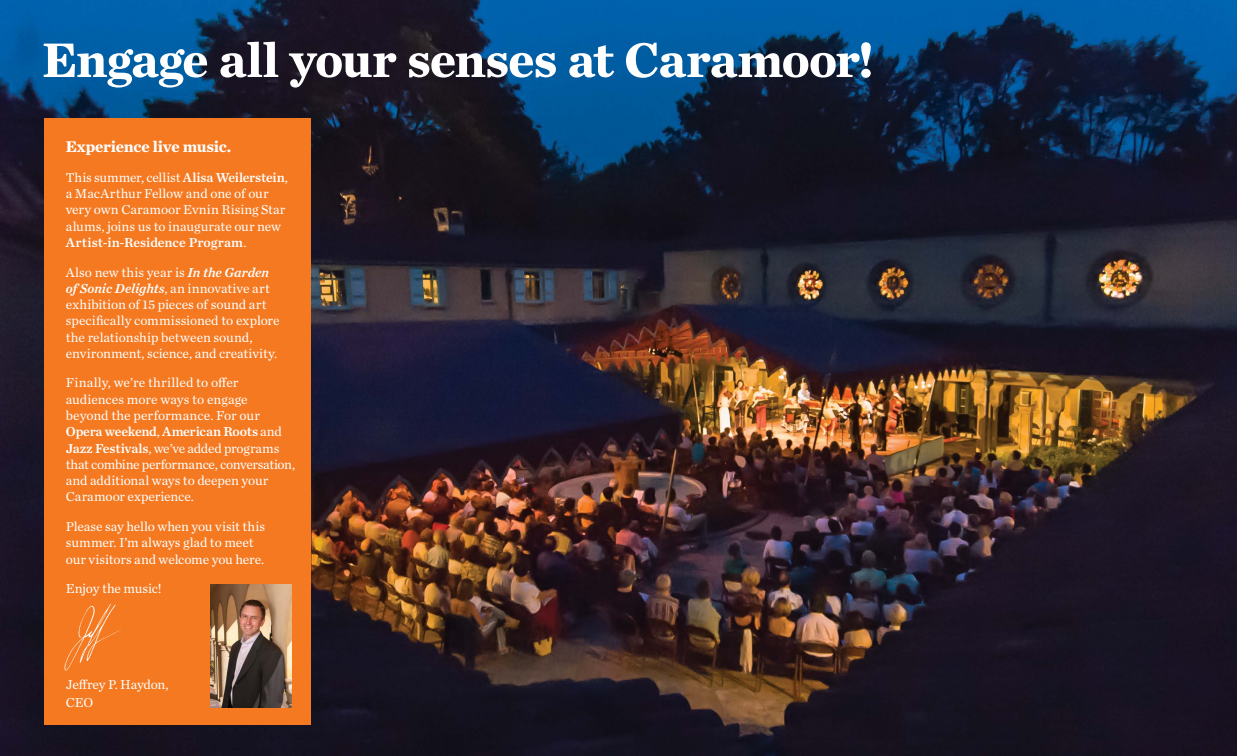
<style>
.page{position:relative;width:1237px;height:756px;background:#fff}
.page>*{position:absolute;margin:0;border:0;box-sizing:border-box;transform-origin:0 0}
.t1{font:700 50.75px "Chronicle Text G1";letter-spacing:-.02em;color:#fff}
.t2{font:700 16.19px "Chronicle Text G1";letter-spacing:-.02em;color:#fff}
.t3{font:13.56px/16.3px "Chronicle Text G1";letter-spacing:-.005em;color:#fff}
.t4{font:13.56px "Chronicle Text G1 Semi";letter-spacing:-.005em;color:#fff}
.s1{font-family:"Chronicle Text G1 Semi"}
.s2{font-family:"Chronicle Text G1"}
.s3{font-family:"Chronicle Text G1 Semi";font-style:italic}
</style>
<div class="page">
<img style="left:0;top:0;width:1236px;height:756px">
<div style="left:44px;top:119px;width:266px;height:606px;background:#f47920"></div>
<img style="left:64px;top:603px;width:57px;height:68px">
<img style="left:210px;top:584px;width:82px;height:123px">
<h1 class="t1" style="left:42px;top:19px;width:833px">Engage all your senses at Caramoor!</h1>
<p class="t2" style="left:66px;top:134px;width:167px">Experience live music.</p>
<p class="t3" style="left:66px;top:168px;width:224px">This summer, cellist <span class="s1">Alisa Weilerstein</span>, a MacArthur Fellow and one of our very own Caramoor Evnin Rising Star alums, joins us to inaugurate our new</p>
<p class="t4" style="left:66px;top:232px;width:182px">Artist-in-Residence Program<span class="s2">.</span></p>
<p class="t3" style="left:66px;top:263px;width:215px">Also new this year is <span class="s3">In the Garden of Sonic Delights</span>, an innovative art exhibition of 15 pieces of sound art specifically commissioned to explore the relationship between sound, environment, science, and creativity.</p>
<p class="t3" style="left:66px;top:374px;width:196px">Finally, we’re thrilled to offer audiences more ways to engage beyond the performance. For our</p>
<p class="t4" style="left:66px;top:421px;width:217px">Opera weekend<span class="s2">,</span> American Roots <span class="s2">and</span></p>
<p class="t3" style="left:66px;top:439px;width:231px"><span class="s1">Jazz Festivals</span>, we’ve added programs that combine performance, conversation, and additional ways to deepen your Caramoor experience.</p>
<p class="t3" style="left:66px;top:518px;width:201px">Please say hello when you visit this summer. I’m always glad to meet our visitors and welcome you here.</p>
<p class="t3" style="left:66px;top:580px;width:97px">Enjoy the music!</p>
<p class="t3" style="left:66px;top:675px;width:104px;line-height:17.8px">Jeffrey P. Haydon,<br>CEO</p>
</div>
